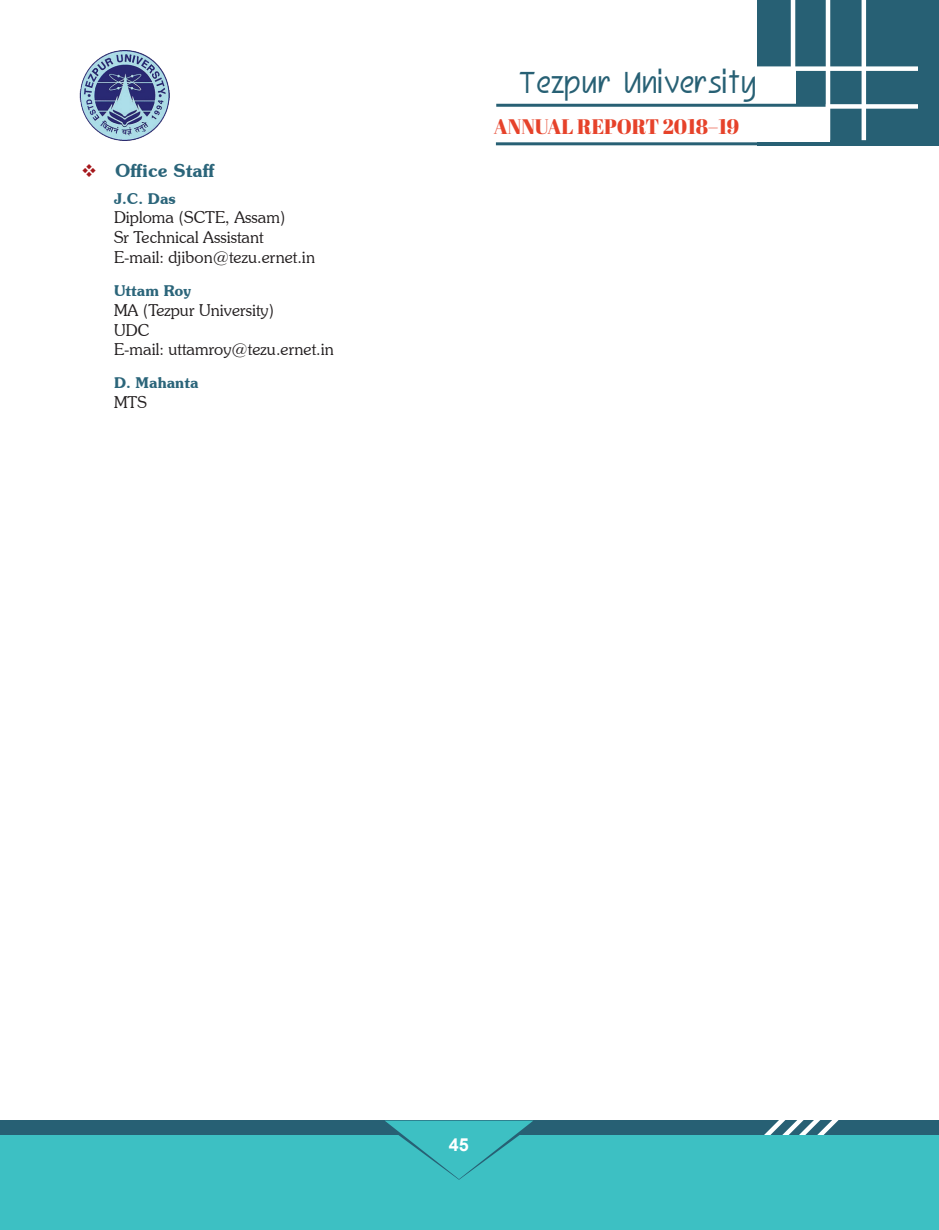
<style>
.page{position:relative;width:939px;height:1230px;background:#fff}
.page>*{position:absolute;margin:0;border:0;box-sizing:border-box;transform-origin:0 0}
.Body_Text{font:30px "Aduren";letter-spacing:.02em;color:#276074}
.Body_Text-2{font:21px "Abril Fatface";color:#e6422a;scale:.96 1}
.Second__Head{font:600 18px "Souvenir IT Cby BT";color:#2b657a}
.Body_Text-3{font:700 18px "Arial";color:#fff}
.Author___Affiliation{font:300 16.5px "Souvenir IT Cby BT";color:#231f20}
.Author___Name{font:600 15px "Souvenir IT Cby BT";color:#2b657a}
.s1{color:#a6181c}
</style>
<div class="page">
<div style="left:0;top:1121px;width:939px;height:79px;background:#276074"></div>
<svg style="left:653px;top:1120px;width:200px;height:15px"></svg>
<div style="left:0;top:1135px;width:939px;height:95px;background:#3dc0c3"></div>
<svg style="left:385px;top:1121px;width:148px;height:59px"></svg>
<div style="left:757px;top:0;width:182px;height:145px;background:#276074"></div>
<hr style="left:862px;top:0;width:4px;height:140px;background:#fff">
<hr style="left:791px;top:0;width:4px;height:140px;background:#fff">
<div style="left:651px;top:106px;width:179px;height:36px;background:#fff"></div>
<div style="left:654px;top:68px;width:141px;height:38px;background:#fff"></div>
<div style="left:744px;top:104px;width:174px;height:5px;background:#fff"></div>
<div style="left:744px;top:66px;width:174px;height:5px;background:#fff"></div>
<hr style="left:496px;top:142px;width:332px;height:3px;background:#276074">
<hr style="left:496px;top:104px;width:330px;height:3px;background:#276074">
<hr style="left:826px;top:0;width:4px;height:140px;background:#fff">
<img style="left:80px;top:50px;width:90px;height:90px">
<p class="Second__Head" style="left:81px;top:159px;width:135px"><span class="s1">❖</span> Office Staff</p>
<p class="Author___Name" style="left:114px;top:189px;width:63px">J.C. Das</p>
<p class="Author___Affiliation" style="left:114px;top:207px;width:173px">Diploma (SCTE, Assam)</p>
<p class="Author___Affiliation" style="left:114px;top:227px;width:151px">Sr Technical Assistant</p>
<p class="Author___Affiliation" style="left:114px;top:247px;width:203px">E-mail: djibon@tezu.ernet.in</p>
<p class="Author___Name" style="left:114px;top:281px;width:79px">Uttam Roy</p>
<p class="Author___Affiliation" style="left:114px;top:300px;width:162px">MA (Tezpur University)</p>
<p class="Author___Affiliation" style="left:114px;top:320px;width:37px">UDC</p>
<p class="Author___Affiliation" style="left:114px;top:339px;width:221px">E-mail: uttamroy@tezu.ernet.in</p>
<p class="Author___Name" style="left:114px;top:374px;width:86px">D. Mahanta</p>
<p class="Author___Affiliation" style="left:114px;top:392px;width:35px">MTS</p>
<p class="Body_Text" style="left:519px;top:67px;width:240px">Tezpur University</p>
<p class="Body_Text-2" style="left:494px;top:111px;width:257px">ANNUAL REPORT 2018–19</p>
<p class="Body_Text-3" style="left:449px;top:1132px;width:22px">45</p>
</div>
